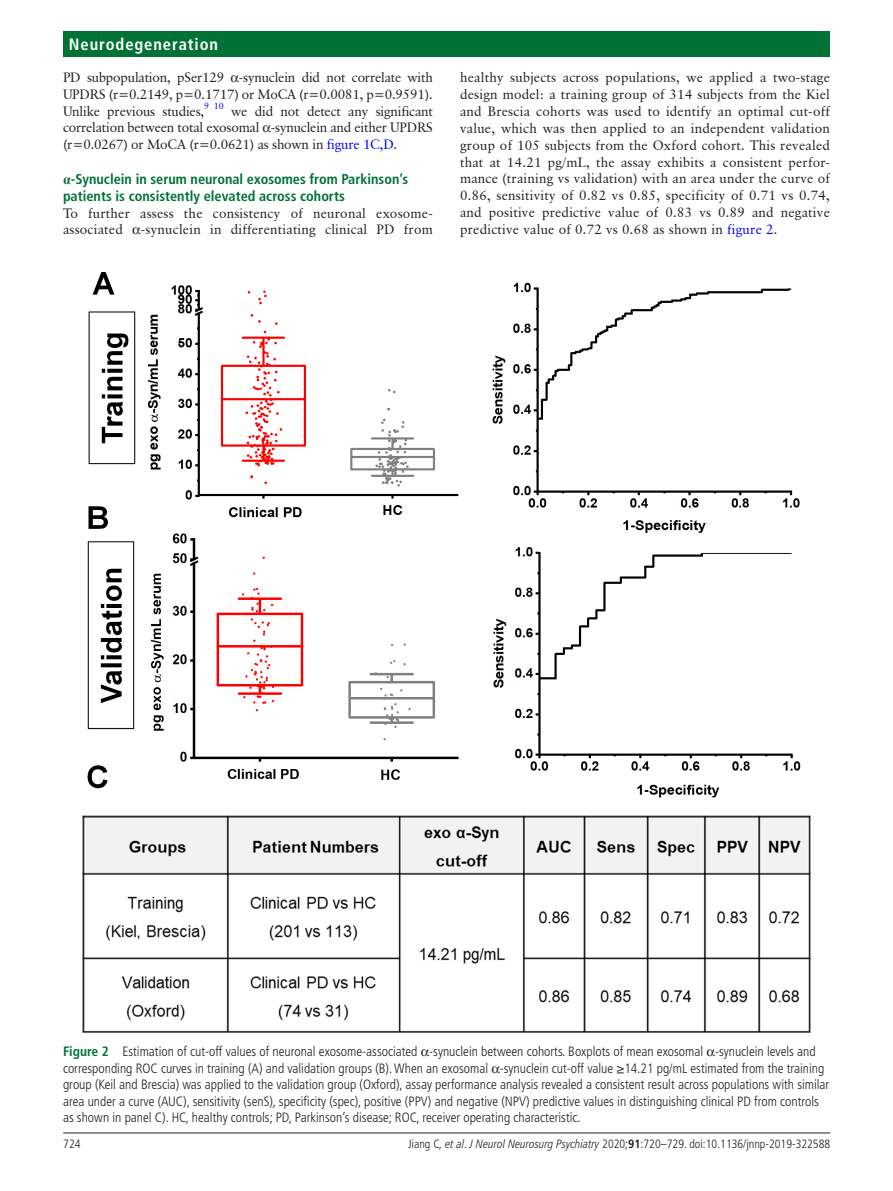
<style>
.page{position:relative;width:893px;height:1191px;background:#fff}
.page>*{position:absolute;margin:0;border:0;box-sizing:border-box;transform-origin:0 0}
.t1{font:700 condensed 16.5px "Frutiger LT Pro";letter-spacing:.055em;color:#fff}
.t2{font:700 condensed 14.25px/17.2px "Frutiger LT Pro";color:#007236}
.t3{font:13.5px/16.8px "Classical Garamond BT";letter-spacing:.015em;color:#231f20;text-align:justify}
.t4{font:300 condensed 13.5px/16.5px "Frutiger LT Pro";color:#231f20}
.t5{font:300 condensed 12px "Frutiger LT Pro";color:#231f20}
.s1{color:#00f}
.s2{font-family:"Times New Roman";font-stretch:normal}
.s3{font-weight:700;color:#007236}
.s4{font-style:italic}
.s5{font-weight:700}
</style>
<div class="page">
<hr style="left:63px;top:1132px;width:767px;height:1px;background:#231f20">
<div style="left:63px;top:31px;width:767px;height:25px;background:#007236"></div>
<img style="left:83px;top:272px;width:727px;height:760px">
<p class="t1" style="left:69px;top:34px;width:151px">Neurodegeneration</p>
<p class="t3" style="left:63px;top:69px;width:371px">PD subpopulation, pSer129 -synuclein did not correlate with UPDRS (r=0.2149, p=0.1717) or MoCA (r=0.0081, p=0.9591).<br>Unlike previous studies,<sup>9</sup> <sup>10</sup> we did not detect any significant correlation between total exosomal -synuclein and either UPDRS (r=0.0267) or MoCA (r=0.0621) as shown in <span class="s1">figure 1C,D</span>.</p>
<p class="t2" style="left:63px;top:170px;width:347px"><span class="s2">α</span>-Synuclein in serum neuronal exosomes from Parkinson’s patients is consistently elevated across cohorts</p>
<p class="t3" style="left:63px;top:204px;width:371px">To further assess the consistency of neuronal exosome&shy;associated</p>
<p class="t3" style="left:141px;top:221px;width:294px">-synuclein in differentiating clinical PD from</p>
<p class="t3" style="left:460px;top:69px;width:371px">healthy subjects across populations, we applied a two-stage design model: a training group of 314 subjects from the Kiel and Brescia cohorts was used to identify an optimal cut-off value, which was then applied to an independent validation group of 105 subjects from the Oxford cohort. This revealed that at 14.21 pg/mL, the assay exhibits a consistent perfor&shy;mance (training vs validation) with an area under the curve of 0.86, sensitivity of 0.82 vs 0.85, specificity of 0.71 vs 0.74, and positive predictive value of 0.83 vs 0.89 and negative predictive value of 0.72 vs 0.68 as shown in <span class="s1">figure 2</span>.</p>
<p class="t4" style="left:63px;top:1043px;width:768px"><span class="s3">Figure 2</span> Estimation of cut-off values of neuronal exosome-associated -synuclein between cohorts. Boxplots of mean exosomal -synuclein levels and corresponding ROC curves in training (A) and validation groups (B). When an exosomal -synuclein cut-off value ≥14.21 pg/mL estimated from the training group (Keil and Brescia) was applied to the validation group (Oxford), assay performance analysis revealed a consistent result across populations with similar area under a curve (AUC), sensitivity (senS), specificity (spec), positive (PPV) and negative (N PV) predictive values in distinguishing clinical PD from controls as shown in panel C). HC, healthy controls; PD, Parkinson’s disease; ROC, receiver operating characteristic.</p>
<p class="t5" style="left:63px;top:1136px;width:19px">724</p>
<p class="t5" style="left:408px;top:1136px;width:424px">Jiang C<span class="s4">, et al</span>. <span class="s4">J Neurol Neurosurg Psychiatry</span> 2020;<span class="s5">91</span>:720–729. doi:10.1136/jnnp-2019-322588</p>
</div>
